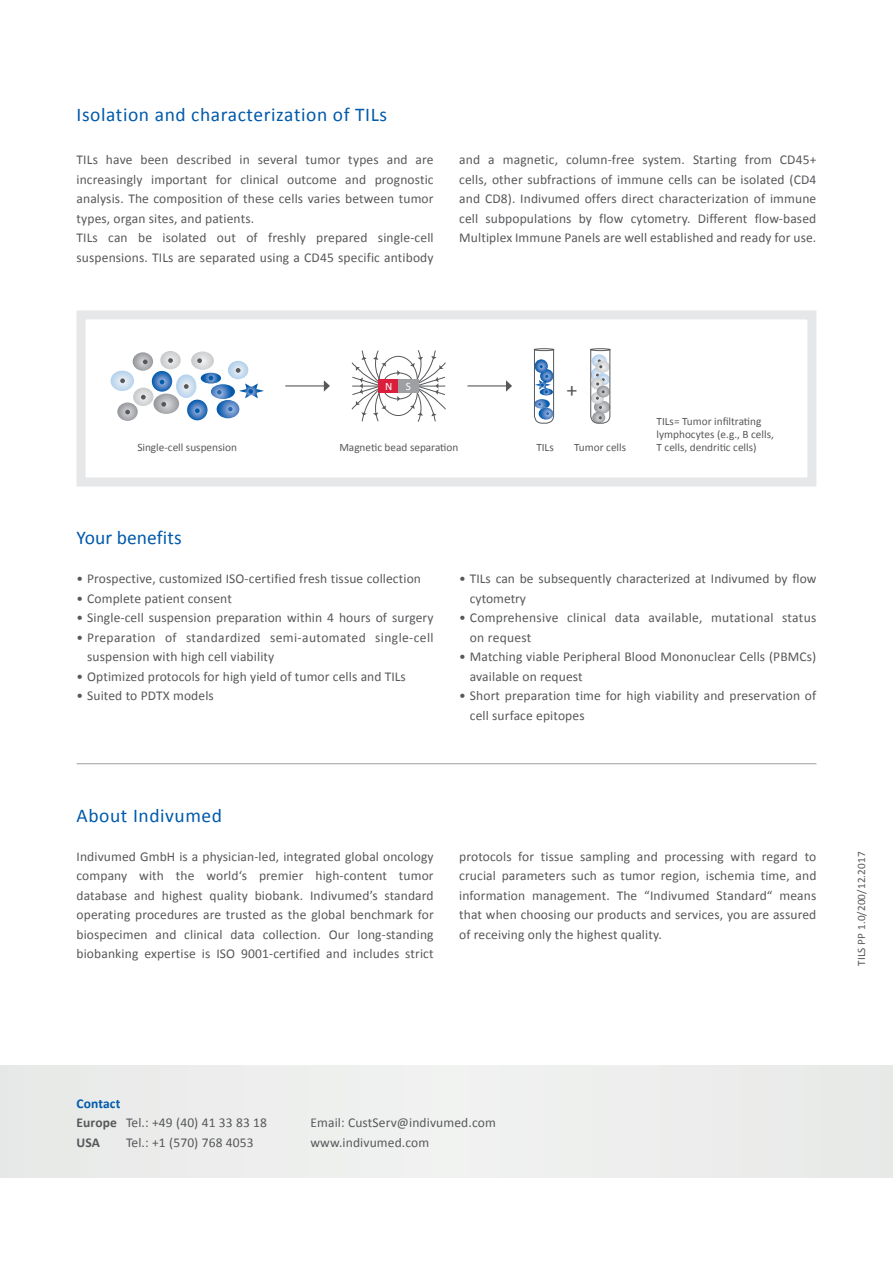
<style>
.page{position:relative;width:893px;height:1263px;background:#fff}
.page>*{position:absolute;margin:0;border:0;box-sizing:border-box;transform-origin:0 0}
.t1{font:21.9px "Calibri";color:#57585a}
.t2{font:19.5px "Calibri";letter-spacing:.03em;color:#015aaa}
.t3{font:19.5px "Calibri";letter-spacing:.005em;color:#015aaa}
.t4{font:13.5px/19.5px "Calibri";letter-spacing:.01em;color:#57585a}
.t5{font:11.25px/12.8px "Calibri";color:#57585a}
.t6{font:11.25px "Calibri";color:#fff}
.s1{font-weight:700;color:#015aaa}
.s2{font-weight:700}
</style>
<div class="page">
<div style="left:0;top:1065px;width:893px;height:113px;background:#ecedec"></div>
<hr style="left:77px;top:763px;width:739px;height:1px;background:#9d9fa2">
<div style="left:77px;top:310px;width:739px;height:176px;border:9px solid #e6e7e9"></div>
<svg style="left:351px;top:350px;width:95px;height:72px"></svg>
<hr style="left:285px;top:385px;width:40px;height:1px;background:#57585a">
<svg style="left:324px;top:380px;width:6px;height:12px"></svg>
<hr style="left:467px;top:385px;width:40px;height:1px;background:#57585a">
<svg style="left:506px;top:380px;width:6px;height:12px"></svg>
<svg style="left:111px;top:351px;width:153px;height:70px"></svg>
<svg style="left:534px;top:350px;width:20px;height:74px"></svg>
<svg style="left:590px;top:350px;width:21px;height:74px"></svg>
<div style="left:534px;top:348px;width:20px;height:3px;border:1px solid #57585a;border-radius:50%"></div>
<div style="left:590px;top:348px;width:21px;height:3px;border:1px solid #57585a;border-radius:50%"></div>
<h2 class="t2" style="left:77px;top:102px;width:312px">Isolation and characterization of TILs</h2>
<p class="t4" style="left:77px;top:150px;width:359px">TILs have been described in several tumor types and are increasingly important for clinical outcome and prognostic analysis. The composition of these cells varies between tumor types, organ sites, and patients.<br>TILs can be isolated out of freshly prepared single-cell suspensions. TILs are separated using a CD45 specific antibody</p>
<p class="t4" style="left:459px;top:150px;width:359px;text-align:justify">and a magnetic, column-free system. Starting from CD45+ cells, other subfractions of immune cells can be isolated (CD4 and CD8). Indivumed offers direct characterization of immune cell subpopulations by flow cytometry. Different flow-based Multiplex Immune Panels are well established and ready for use.</p>
<p class="t6" style="left:385px;top:379px;width:27px">N S</p>
<h1 class="t1" style="left:566px;top:376px;width:12px">+</h1>
<p class="t5" style="left:657px;top:415px;width:119px">TILs= Tumor infiltrating lymphocytes (e.g., B cells,</p>
<p class="t5" style="left:137px;top:441px;width:101px">Single-cell suspension</p>
<p class="t5" style="left:339px;top:441px;width:121px">Magnetic bead separation</p>
<p class="t5" style="left:536px;top:441px;width:19px">TILs</p>
<p class="t5" style="left:574px;top:441px;width:53px">Tumor cells</p>
<p class="t5" style="left:657px;top:441px;width:102px">T cells, dendritic cells)</p>
<h2 class="t3" style="left:77px;top:525px;width:107px">Your benefits</h2>
<p class="t4" style="left:77px;top:569px;width:346px">• Prospective, customized ISO-certified fresh tissue collection</p>
<p class="t4" style="left:77px;top:588px;width:157px">• Complete patient consent</p>
<p class="t4" style="left:77px;top:608px;width:359px">• Single-cell suspension preparation within 4 hours of surgery</p>
<p class="t4" style="left:87px;top:627px;width:348px;text-indent:-11px">• Preparation of standardized semi-automated single-cell suspension with high cell viability</p>
<p class="t4" style="left:77px;top:666px;width:331px">• Optimized protocols for high yield of tumor cells and TILs</p>
<p class="t4" style="left:77px;top:686px;width:139px">• Suited to PDTX models</p>
<p class="t4" style="left:470px;top:569px;width:348px;text-indent:-11px">• TILs can be subsequently characterized at Indivumed by flow cytometry</p>
<p class="t4" style="left:470px;top:608px;width:348px;text-indent:-11px">• Comprehensive clinical data available, mutational status on request</p>
<p class="t4" style="left:470px;top:647px;width:348px;text-indent:-11px">• Matching viable Peripheral Blood Mononuclear Cells (PBMCs) available on request</p>
<p class="t4" style="left:470px;top:686px;width:348px;text-indent:-11px">• Short preparation time for high viability and preservation of cell surface epitopes</p>
<h2 class="t2" style="left:77px;top:803px;width:147px">About Indivumed</h2>
<p class="t4" style="left:77px;top:846px;width:359px;text-align:justify">Indivumed GmbH is a physician-led, integrated global oncology company with the world‘s premier high-content tumor database and highest quality biobank. Indivumed’s standard operating procedures are trusted as the global benchmark for biospecimen and clinical data collection. Our long-standing biobanking expertise is ISO 9001-certified and includes strict</p>
<p class="t4" style="left:459px;top:846px;width:359px;text-align:justify">protocols for tissue sampling and processing with regard to crucial parameters such as tumor region, ischemia time, and information management. The “Indivumed Standard“ means that when choosing our products and services, you are assured of receiving only the highest quality.</p>
<p class="t5" style="left:855px;top:966px;width:116px;rotate:-90deg">TILS PP 1.0/200/12.2017</p>
<p class="t4" style="left:77px;top:1094px;width:192px"><span class="s1">Contact<br></span><span class="s2">Europe</span> Tel.: +49 (40) 41 33 83 18<br><span class="s2">USA</span></p>
<p class="t4" style="left:126px;top:1133px;width:129px">Tel.: +1 (570) 768 4053</p>
<p class="t4" style="left:310px;top:1113px;width:187px">Email: CustServ@indivumed.com www.indivumed.com</p>
</div>
